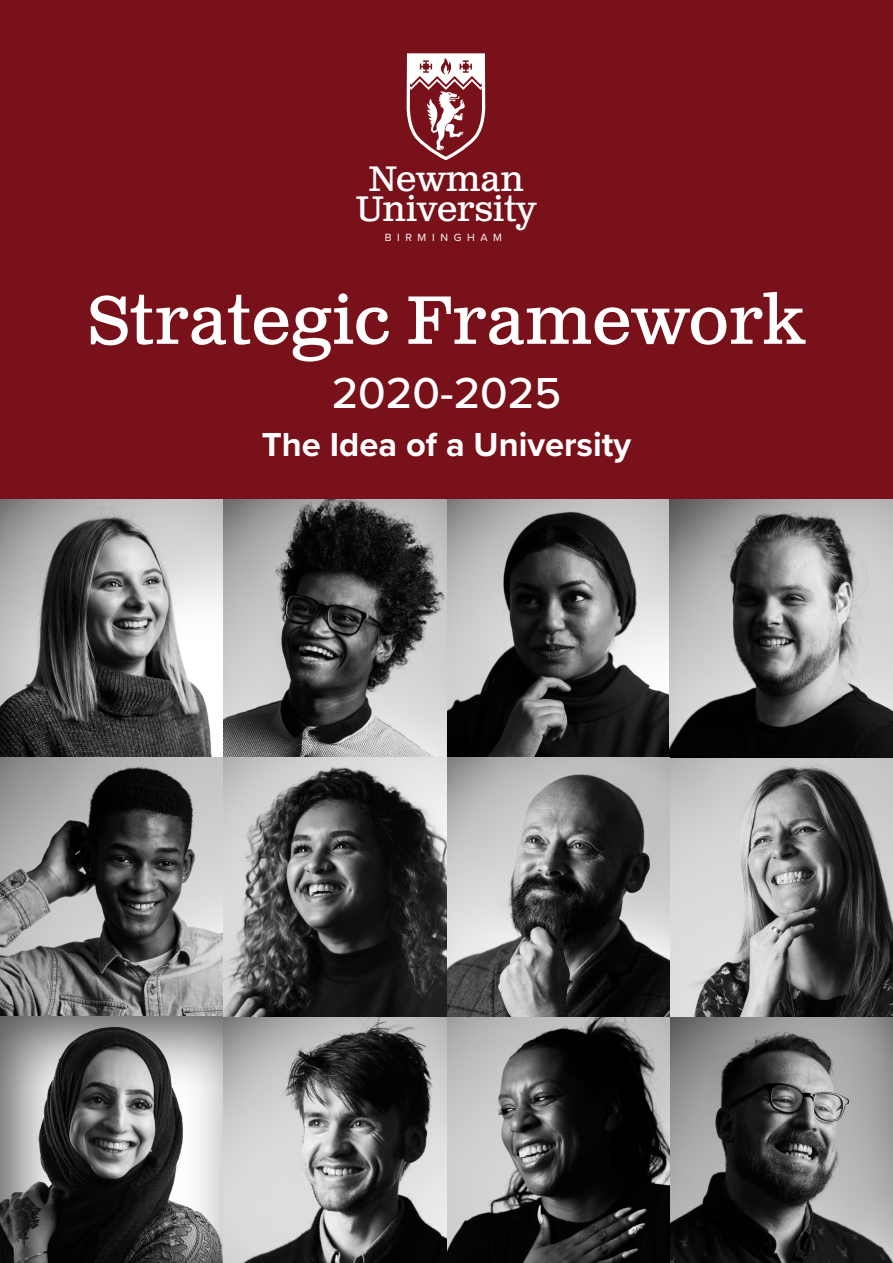
<style>
.page{position:relative;width:893px;height:1263px;background:#79111b}
.page>*{position:absolute;margin:0;border:0;box-sizing:border-box;transform-origin:0 0}
.t1{font:68.25px "Clarendon Text Pro";color:#fff}
.t2{font:500 45px "Proxima Nova";color:#fff}
.t3{font:35.4px/30.8px "Clarendon Text Pro";letter-spacing:-.005em;color:#fff;text-align:center}
.t4{font:700 34.5px "Proxima Nova";color:#fff}
.t5{font:10.8px "Proxima Nova";letter-spacing:.52em;color:#fff}
</style>
<div class="page">
<img style="left:0;top:499px;width:893px;height:764px">
<div style="left:0;top:1015px;width:224px;height:248px;background:#231f20;opacity:.75"></div>
<svg style="left:406px;top:53px;width:80px;height:107px"></svg>
<p class="t3" style="left:356px;top:165px;width:181px">Newman<br>University</p>
<p class="t5" style="left:385px;top:230px;width:119px">BIRMINGHAM</p>
<p class="t1" style="left:88px;top:279px;width:718px">Strategic Framework</p>
<p class="t2" style="left:332px;top:360px;width:231px">2020-2025</p>
<p class="t4" style="left:262px;top:419px;width:371px">The Idea of a University</p>
</div>
